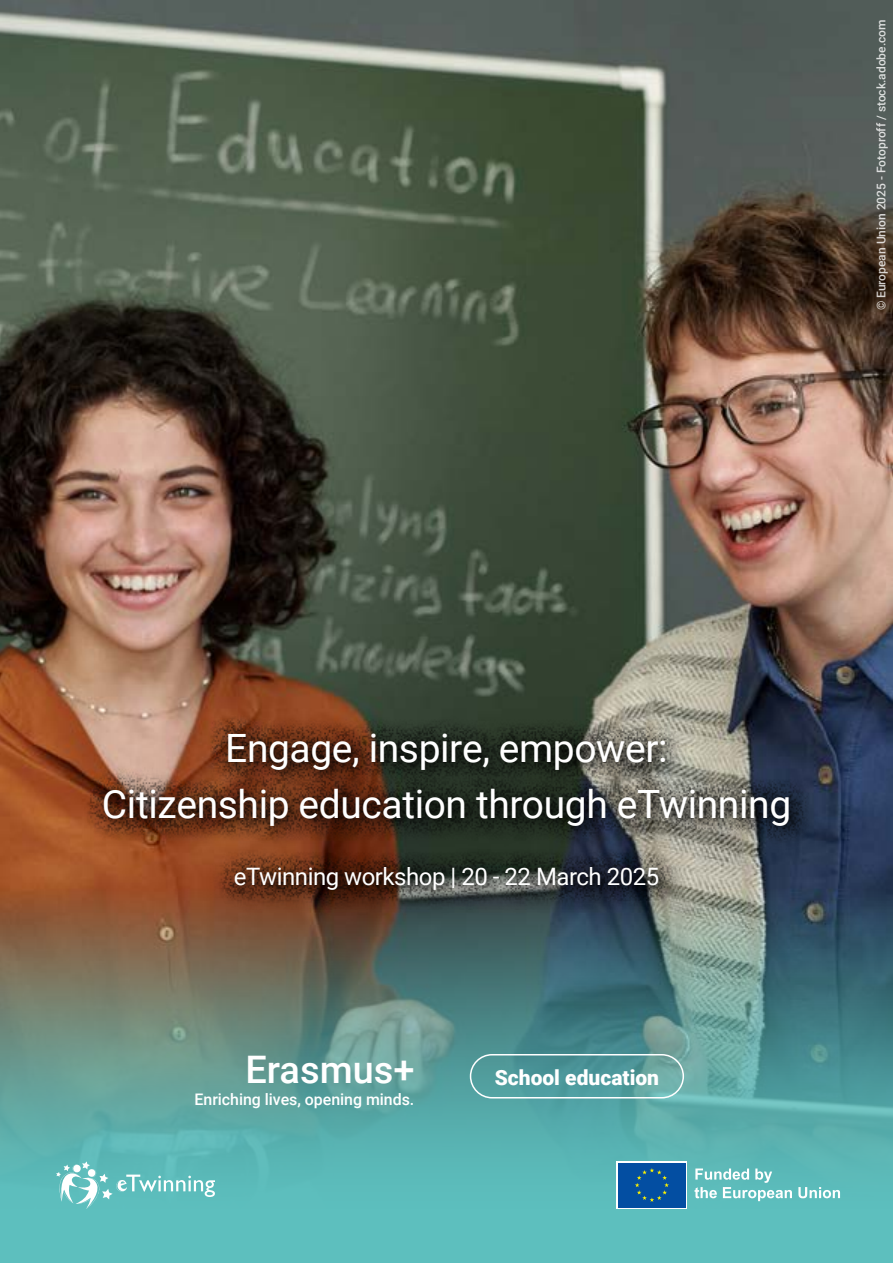
<style>
.page{position:relative;width:893px;height:1263px;background:#fff}
.page>*{position:absolute;margin:0;border:0;box-sizing:border-box;transform-origin:0 0}
.t1{font:39px/55.8px "Roboto";letter-spacing:-.01em;color:#fff;text-align:center}
.t2{font:500 37.95px "Roboto";color:#fff}
.t3{font:24px "Roboto";letter-spacing:-.02em;color:#fff}
.t4{font:900 21px "Roboto";color:#fff}
.t5{font:500 15.9px "Roboto";color:#fff}
.t6{font:500 12px "Roboto";color:#fff}
</style>
<div class="page">
<img style="left:0;top:0;width:893px;height:890px">
<svg style="left:0;top:890px;width:893px;height:373px;background:#5d9894"></svg>
<div style="left:617px;top:1161px;width:70px;height:48px;background:linear-gradient(to right,#034ea2,#034ea2)"></div>
<div style="left:618px;top:1163px;width:68px;height:44px;background:#034ea2"></div>
<svg style="left:635px;top:1168px;width:34px;height:34px"></svg>
<svg style="left:694px;top:1168px;width:98px;height:33px;background:#83cbca"></svg>
<svg style="left:798px;top:1187px;width:42px;height:11px"></svg>
<div style="left:470px;top:1054px;width:214px;height:44px;border:2px solid #fff;border-radius:22px"></div>
<div style="left:83px;top:713px;width:737px;height:206px;background:#000;opacity:.75"></div>
<div style="left:84px;top:714px;width:725px;height:195px;background:#000;opacity:.8"></div>
<svg style="left:56px;top:1161px;width:159px;height:48px;background:#75c5c5"></svg>
<p class="t6" style="left:873px;top:310px;width:292px;rotate:-90deg">© European Union 2025 - Fotoproff / stock.adobe.com</p>
<p class="t1" style="left:102px;top:719px;width:691px">Engage, inspire, empower:<br>Citizenship education through eTwinning</p>
<p class="t3" style="left:234px;top:860px;width:427px">eTwinning workshop | 20 - 22 March 2025</p>
<p class="t2" style="left:245px;top:1043px;width:171px">Erasmus+</p>
<p class="t5" style="left:195px;top:1088px;width:221px">Enriching lives, opening minds.</p>
<p class="t4" style="left:495px;top:1062px;width:166px">School education</p>
</div>
